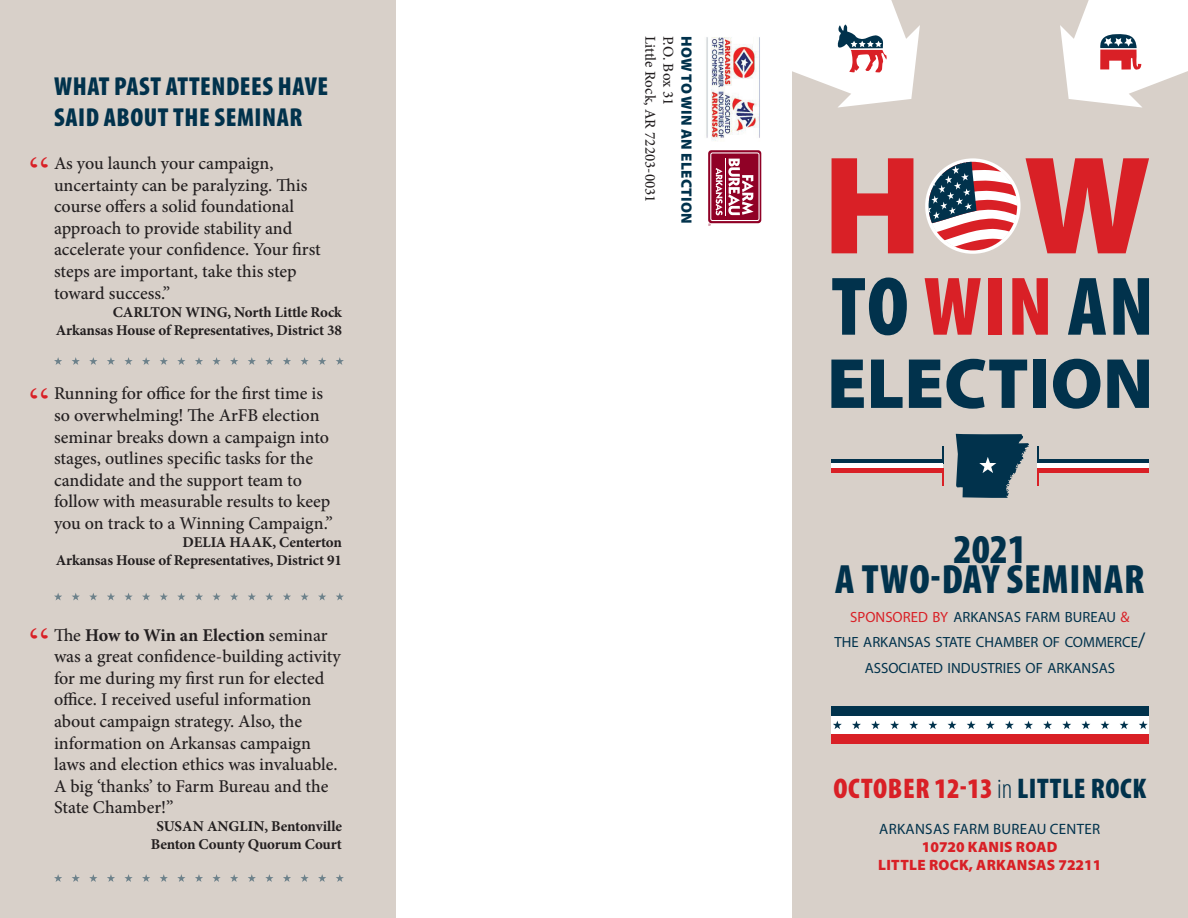
<style>
.page{position:relative;width:1188px;height:918px;background:#fff}
.page>*{position:absolute;margin:0;border:0;box-sizing:border-box;transform-origin:0 0}
.t1{font:900 141px "Myriad Pro";color:#d92026}
.t2{font:900 condensed 83.85px "Myriad Pro";letter-spacing:.02em;color:#01324c}
.t3{font:900 71.7px "Myriad Pro";color:#01324c}
.t4{font:45px "Times New Roman";color:#d92026}
.t5{font:900 condensed 41.1px/30px "Myriad Pro";letter-spacing:.02em;color:#01324c;text-align:center}
.t6{font:900 condensed 28.5px "Myriad Pro";letter-spacing:.02em;color:#d92026}
.t7{font:900 condensed 26.1px/31.3px "Myriad Pro";letter-spacing:.02em;color:#01324c}
.t8{font:500 18px/21.6px "Minion Pro";color:#231f20}
.t9{font:700 15px/18px "Minion Pro";letter-spacing:-.01em;color:#231f20;text-align:right}
.t10{font:900 15px/18px "Myriad Pro";letter-spacing:.02em;color:#d92026;text-align:center}
.t11{font:500 15px "Minion Pro";color:#231f20}
.t12{font:15px "Myriad Pro";letter-spacing:.02em;color:#01324c}
.t13{font:900 15px "Myriad Pro";letter-spacing:.02em;color:#01324c}
.t14{font:14.85px/25.3px "Myriad Pro";color:#01324c;text-align:center}
.s1{font-weight:700}
.s2{color:#d92026}
.s3{font-size:15.15px;color:#d92026}
.s4{font-size:21.15px}
.s5{font-weight:300;color:#01324c}
.s6{color:#01324c}
</style>
<div class="page">
<div style="left:792px;top:0;width:396px;height:918px;background:#d8d0c9"></div>
<div style="left:0;top:0;width:396px;height:918px;background:#d8d0c9"></div>
<svg style="left:792px;top:0;width:128px;height:108px"></svg>
<svg style="left:1060px;top:0;width:128px;height:108px"></svg>
<svg style="left:925px;top:158px;width:96px;height:96px"></svg>
<svg style="left:956px;top:454px;width:58px;height:44px;background:#1f485e"></svg>
<div style="left:831px;top:459px;width:112px;height:5px;background:#01324c"></div>
<div style="left:831px;top:468px;width:112px;height:5px;background:#d92026"></div>
<svg style="left:942px;top:446px;width:1px;height:40px"></svg>
<hr style="left:831px;top:464px;width:112px;height:4px;background:#fff">
<div style="left:1037px;top:459px;width:112px;height:5px;background:#01324c"></div>
<div style="left:1037px;top:468px;width:112px;height:5px;background:#d92026"></div>
<svg style="left:1037px;top:446px;width:1px;height:40px"></svg>
<hr style="left:1037px;top:464px;width:112px;height:4px;background:#fff">
<div style="left:831px;top:706px;width:318px;height:10px;background:#01324c"></div>
<div style="left:831px;top:716px;width:318px;height:25px;background:#fff"></div>
<div style="left:831px;top:734px;width:318px;height:9px;background:#d92026"></div>
<svg style="left:833px;top:721px;width:9px;height:8px"></svg>
<svg style="left:852px;top:721px;width:9px;height:8px"></svg>
<svg style="left:871px;top:721px;width:9px;height:8px"></svg>
<svg style="left:890px;top:721px;width:9px;height:8px"></svg>
<svg style="left:909px;top:721px;width:9px;height:8px"></svg>
<svg style="left:928px;top:721px;width:9px;height:8px"></svg>
<svg style="left:948px;top:721px;width:9px;height:8px"></svg>
<svg style="left:967px;top:721px;width:9px;height:8px"></svg>
<svg style="left:986px;top:721px;width:9px;height:8px"></svg>
<svg style="left:1005px;top:721px;width:9px;height:8px"></svg>
<svg style="left:1024px;top:721px;width:9px;height:8px"></svg>
<svg style="left:1043px;top:721px;width:9px;height:8px"></svg>
<svg style="left:1062px;top:721px;width:9px;height:8px"></svg>
<svg style="left:1081px;top:721px;width:9px;height:8px"></svg>
<svg style="left:1101px;top:721px;width:8px;height:8px"></svg>
<svg style="left:1120px;top:721px;width:9px;height:8px"></svg>
<svg style="left:1139px;top:721px;width:9px;height:8px"></svg>
<svg style="left:54px;top:593px;width:8px;height:7px"></svg>
<svg style="left:72px;top:593px;width:8px;height:7px"></svg>
<svg style="left:89px;top:593px;width:8px;height:7px"></svg>
<svg style="left:107px;top:593px;width:8px;height:7px"></svg>
<svg style="left:124px;top:593px;width:9px;height:7px"></svg>
<svg style="left:142px;top:593px;width:8px;height:7px"></svg>
<svg style="left:160px;top:593px;width:8px;height:7px"></svg>
<svg style="left:177px;top:593px;width:8px;height:7px"></svg>
<svg style="left:195px;top:593px;width:8px;height:7px"></svg>
<svg style="left:212px;top:593px;width:9px;height:7px"></svg>
<svg style="left:230px;top:593px;width:8px;height:7px"></svg>
<svg style="left:248px;top:593px;width:8px;height:7px"></svg>
<svg style="left:265px;top:593px;width:9px;height:7px"></svg>
<svg style="left:283px;top:593px;width:8px;height:7px"></svg>
<svg style="left:300px;top:593px;width:9px;height:7px"></svg>
<svg style="left:318px;top:593px;width:8px;height:7px"></svg>
<svg style="left:336px;top:593px;width:8px;height:7px"></svg>
<svg style="left:54px;top:357px;width:8px;height:8px"></svg>
<svg style="left:72px;top:357px;width:8px;height:8px"></svg>
<svg style="left:89px;top:357px;width:8px;height:8px"></svg>
<svg style="left:107px;top:357px;width:8px;height:8px"></svg>
<svg style="left:124px;top:357px;width:9px;height:8px"></svg>
<svg style="left:142px;top:357px;width:8px;height:8px"></svg>
<svg style="left:160px;top:357px;width:8px;height:8px"></svg>
<svg style="left:177px;top:357px;width:8px;height:8px"></svg>
<svg style="left:195px;top:357px;width:8px;height:8px"></svg>
<svg style="left:212px;top:357px;width:9px;height:8px"></svg>
<svg style="left:230px;top:357px;width:8px;height:8px"></svg>
<svg style="left:248px;top:357px;width:8px;height:8px"></svg>
<svg style="left:265px;top:357px;width:9px;height:8px"></svg>
<svg style="left:283px;top:357px;width:8px;height:8px"></svg>
<svg style="left:300px;top:357px;width:9px;height:8px"></svg>
<svg style="left:318px;top:357px;width:8px;height:8px"></svg>
<svg style="left:336px;top:357px;width:8px;height:8px"></svg>
<svg style="left:54px;top:874px;width:8px;height:8px"></svg>
<svg style="left:72px;top:874px;width:8px;height:8px"></svg>
<svg style="left:89px;top:874px;width:8px;height:8px"></svg>
<svg style="left:107px;top:874px;width:8px;height:8px"></svg>
<svg style="left:124px;top:874px;width:9px;height:8px"></svg>
<svg style="left:142px;top:874px;width:8px;height:8px"></svg>
<svg style="left:160px;top:874px;width:8px;height:8px"></svg>
<svg style="left:177px;top:874px;width:8px;height:8px"></svg>
<svg style="left:195px;top:874px;width:8px;height:8px"></svg>
<svg style="left:212px;top:874px;width:9px;height:8px"></svg>
<svg style="left:230px;top:874px;width:8px;height:8px"></svg>
<svg style="left:248px;top:874px;width:8px;height:8px"></svg>
<svg style="left:265px;top:874px;width:9px;height:8px"></svg>
<svg style="left:283px;top:874px;width:8px;height:8px"></svg>
<svg style="left:300px;top:874px;width:9px;height:8px"></svg>
<svg style="left:318px;top:874px;width:8px;height:8px"></svg>
<svg style="left:336px;top:874px;width:8px;height:8px"></svg>
<div style="left:708px;top:150px;width:53px;height:73px;background:#900126;border-radius:3px"></div>
<svg style="left:708px;top:152px;width:52px;height:74px"></svg>
<img style="left:706px;top:37px;width:54px;height:104px">
<h3 class="t7" style="left:54px;top:71px;width:276px">WHAT PAST ATTENDEES HAVE<br>SAID ABOUT THE SEMINAR</h3>
<p class="t8" style="left:54px;top:153px;width:268px">As you launch your campaign, uncertainty can be paralyzing. This course offers a solid foundational approach to provide stability and accelerate your confidence. Your first steps are important, take this step toward success.”</p>
<p class="t9" style="left:56px;top:303px;width:288px">CARLTON WING, North Little Rock<br>Arkansas House of Representatives, District 38</p>
<h3 class="t4" style="left:29px;top:142px;width:21px">“</h3>
<p class="t8" style="left:54px;top:383px;width:280px">Running for office for the first time is so overwhelming! The ArFB election seminar breaks down a campaign into stages, outlines specific tasks for the candidate and the support team to follow with measurable results to keep you on track to a Winning Campaign.”</p>
<p class="t9" style="left:56px;top:533px;width:288px">DELIA HAAK, Centerton<br>Arkansas House of Representatives, District 91</p>
<h3 class="t4" style="left:29px;top:374px;width:21px">“</h3>
<p class="t8" style="left:54px;top:624px;width:288px">The <span class="s1">How to Win an Election</span> seminar was a great confidence-building activity for me during my first run for elected office. I received useful information about campaign strategy. Also, the information on Arkansas campaign laws and election ethics was invaluable.<br>A big ‘thanks’ to Farm Bureau and the State Chamber!”</p>
<p class="t9" style="left:151px;top:818px;width:193px;text-align:center">SUSAN ANGLIN, Bentonville<br>Benton County Quorum Court</p>
<h3 class="t4" style="left:29px;top:614px;width:21px">“</h3>
<p class="t11" style="left:660px;top:36px;width:168px;rotate:90deg">Little Rock, AR 72203-0031</p>
<p class="t11" style="left:678px;top:36px;width:71px;rotate:90deg">P.O. Box 31</p>
<p class="t13" style="left:696px;top:36px;width:189px;rotate:90deg">HOW TO WIN AN ELECTION</p>
<h1 class="t1" style="left:823px;top:112px;width:330px">H W</h1>
<h2 class="t2" style="left:831px;top:260px;width:324px">TO <span class="s2">WIN</span> AN</h2>
<h3 class="t3" style="left:827px;top:336px;width:328px">ELECTION</h3>
<h3 class="t5" style="left:835px;top:535px;width:311px">2021<br>A TWO-DAY SEMINAR</h3>
<p class="t14" style="left:835px;top:604px;width:312px"><span class="s2">SPONSORED BY</span> ARKANSAS FARM BUREAU <span class="s3">&amp;<br></span>THE ARKANSAS STATE CHAMBER OF COMMERCE<span class="s4">/<br></span>ASSOCIATED INDUSTRIES OF ARKANSAS</p>
<h3 class="t6" style="left:833px;top:772px;width:314px">OCTOBER 12-13 <span class="s5">in</span> <span class="s6">LITTLE ROCK</span></h3>
<p class="t12" style="left:879px;top:820px;width:223px">ARKANSAS FARM BUREAU CENTER</p>
<p class="t10" style="left:878px;top:837px;width:225px">10720 KANIS ROAD<br>LITTLE ROCK, ARKANSAS 72211</p>
</div>
